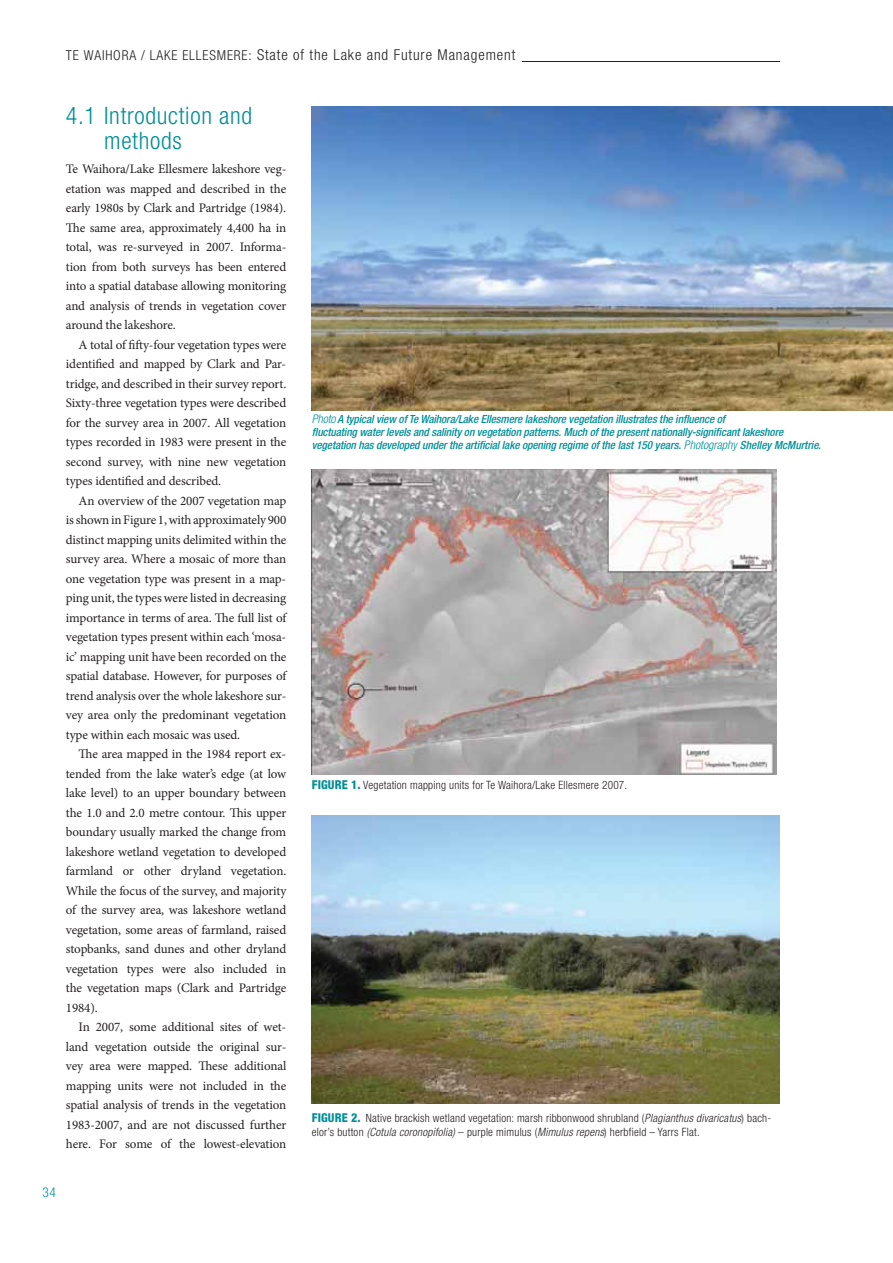
<style>
.page{position:relative;width:893px;height:1263px;background:#fff}
.page>*{position:absolute;margin:0;border:0;box-sizing:border-box;transform-origin:0 0}
.t1{font:300 condensed 24px/25.5px "Helvetica Neue";letter-spacing:.03em;color:#008f98}
.t2{font:300 condensed 15px "Helvetica Neue";letter-spacing:.06em;color:#231f20}
.t3{font:300 condensed 13.5px "Helvetica Neue";color:#008f98}
.t4{font:13.05px/19.5px "Minion Pro";letter-spacing:-.01em;color:#231f20;text-align:justify}
.t5{font:300 condensed 11.55px/13.5px "Helvetica Neue";letter-spacing:.02em;color:#231f20}
.t6{font:italic 500 condensed 11.25px/12.8px "Helvetica Neue";letter-spacing:-.01em;color:#008f98}
.s1{font-size:13.65px}
.s2{font-weight:300;font-size:12px}
.s3{font-weight:800;font-size:12.3px;color:#008f98}
.s4{font-style:italic}
</style>
<div class="page">
<hr style="left:522px;top:61px;width:258px;height:1px;background:#231f20">
<img style="left:312px;top:106px;width:581px;height:304px">
<img style="left:312px;top:815px;width:467px;height:289px">
<img style="left:312px;top:469px;width:465px;height:306px">
<p class="t2" style="left:66px;top:49px;width:451px"><span class="s1">TE WAIHORA / LAKE ELLESMERE:</span> State of the Lake and Future Management</p>
<h1 class="t1" style="left:104px;top:105px;width:150px;text-indent:-38px">4.1 Introduction and methods</h1>
<p class="t4" style="left:66px;top:160px;width:222px">Te Waihora/Lake Ellesmere lakeshore veg&shy;etation was mapped and described in the early 1980s by Clark and Partridge (1984).<br>The same area, approximately 4,400 ha in total, was re-surveyed in 2007. Informa&shy;tion from both surveys has been entered into a spatial database allowing monitoring and analysis of trends in vegetation cover around the lakeshore.</p>
<p class="t4" style="left:66px;top:336px;width:222px;text-indent:13px">A total of fifty-four vegetation types were identified and mapped by Clark and Par&shy;tridge, and described in their survey report.<br>Sixty-three vegetation types were described for the survey area in 2007. All vegetation types recorded in 1983 were present in the second survey, with nine new vegetation types identified and described.</p>
<p class="t4" style="left:66px;top:492px;width:222px;text-indent:13px">An overview of the 2007 vegetation map is shown in Figure 1, with approximately 900 distinct mapping units delimited within the survey area. Where a mosaic of more than one vegetation type was present in a map&shy;ping unit, the types were listed in decreasing importance in terms of area. The full list of vegetation types present within each ‘mosa&shy;ic’ mapping unit have been recorded on the spatial database. However, for purposes of trend analysis over the whole lakeshore sur&shy;vey area only the predominant vegetation type within each mosaic was used.</p>
<p class="t4" style="left:66px;top:745px;width:222px;text-indent:13px">The area mapped in the 1984 report ex&shy;tended from the lake water’s edge (at low lake level) to an upper boundary between the 1.0 and 2.0 metre contour. This upper boundary usually marked the change from lakeshore wetland vegetation to developed farmland or other dryland vegetation.<br>While the focus of the survey, and majority of the survey area, was lakeshore wetland vegetation, some areas of farmland, raised stopbanks, sand dunes and other dryland vegetation types were also included in the vegetation maps (Clark and Partridge 1984).</p>
<p class="t4" style="left:66px;top:1018px;width:222px;text-indent:13px">In 2007, some additional sites of wet&shy;land vegetation outside the original sur&shy;vey area were mapped. These additional mapping units were not included in the spatial analysis of trends in the vegetation 1983-2007, and are not discussed further here. For some of the lowest-elevation</p>
<p class="t3" style="left:42px;top:1187px;width:15px">34</p>
<p class="t6" style="left:312px;top:414px;width:511px"><span class="s2">Photo</span> A typical view of Te Waihora/Lake Ellesmere lakeshore vegetation illustrates the influence of<br>fluctuating water levels and salinity on vegetation patterns. Much of the present nationally-significant lakeshore vegetation has developed under the artificial lake opening regime of the last 150 years. <span class="s2">Photography</span> Shelley McMurtrie.</p>
<p class="t5" style="left:312px;top:779px;width:317px"><span class="s3">FIGURE 1.</span> Vegetation mapping units for Te Waihora/Lake Ellesmere 2007.</p>
<p class="t5" style="left:312px;top:1112px;width:461px"><span class="s3">FIGURE 2.</span> Native brackish wetland vegetation: marsh ribbonwood shrubland (<span class="s4">Plagianthus divaricatus</span>) bach&shy;elor’s button <span class="s4">(Cotula coronopifolia)</span> – purple mimulus (<span class="s4">Mimulus repens</span>) herbfield – Yarrs Flat.</p>
</div>
